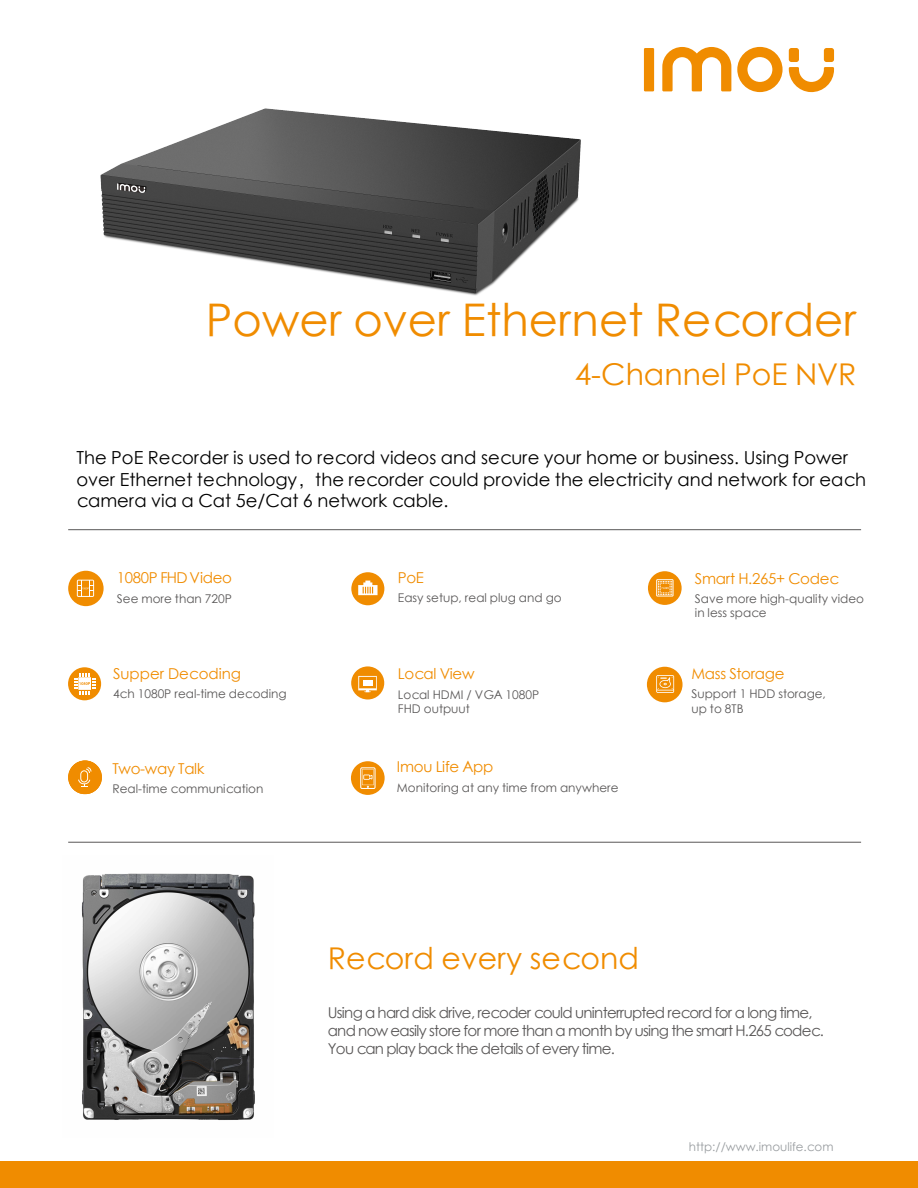
<style>
.page{position:relative;width:918px;height:1188px;background:#fff}
.page>*{position:absolute;margin:0;border:0;box-sizing:border-box;transform-origin:0 0}
.t1{font:45px "ST Xihei";color:#f08c00}
.t2{font:30px "ST Xihei";color:#f08c00}
.t3{font:18px/21.6px "ST Xihei";color:#000}
.t4{font:15px/18px "ST Xihei";letter-spacing:-.05em;color:#595757}
.t5{font:15px "ST Xihei";letter-spacing:-.02em;color:#f08c00}
.t6{font:15px "ST Xihei";color:#f08c00}
.t7{font:12px/14.4px "ST Xihei";color:#595757}
.t8{font:11.85px "ST Xihei";color:#999da0}
</style>
<div class="page">
<div style="left:648px;top:571px;width:34px;height:34px;background:#f08c00;border-radius:50%"></div>
<svg style="left:656px;top:579px;width:18px;height:18px"></svg>
<hr style="left:68px;top:529px;width:793px;height:1px;background:#595757">
<div style="left:0;top:1161px;width:918px;height:27px;background:#f08c00"></div>
<svg style="left:68px;top:761px;width:34px;height:33px"></svg>
<hr style="left:68px;top:842px;width:793px;height:1px;background:#595757">
<div style="left:68px;top:571px;width:36px;height:35px;background:#f08c00;border-radius:50%"></div>
<svg style="left:77px;top:580px;width:17px;height:17px"></svg>
<div style="left:647px;top:667px;width:36px;height:35px;background:#f08c00;border-radius:50%"></div>
<svg style="left:656px;top:675px;width:27px;height:18px"></svg>
<div style="left:644px;top:48px;width:10px;height:43px;background:#f08c00"></div>
<svg style="left:737px;top:47px;width:46px;height:45px"></svg>
<div style="left:789px;top:48px;width:10px;height:14px;background:#f08c00;border-radius:3px"></div>
<div style="left:824px;top:48px;width:10px;height:14px;background:#f08c00;border-radius:3px"></div>
<svg style="left:789px;top:67px;width:45px;height:26px"></svg>
<svg style="left:662px;top:47px;width:69px;height:44px"></svg>
<div style="left:351px;top:761px;width:34px;height:34px;background:#f08c00;border-radius:50%"></div>
<svg style="left:360px;top:767px;width:16px;height:22px"></svg>
<img style="left:81px;top:873px;width:174px;height:247px">
<img style="left:100px;top:108px;width:481px;height:188px">
<div style="left:351px;top:572px;width:33px;height:33px;background:#f08c00;border-radius:50%"></div>
<svg style="left:358px;top:581px;width:20px;height:14px"></svg>
<div style="left:351px;top:666px;width:33px;height:34px;background:#f08c00;border-radius:50%"></div>
<svg style="left:358px;top:676px;width:19px;height:16px"></svg>
<div style="left:363px;top:680px;width:9px;height:6px;background:#fff"></div>
<div style="left:68px;top:667px;width:33px;height:33px;background:#f08c00;border-radius:50%"></div>
<svg style="left:74px;top:673px;width:21px;height:21px"></svg>
<h1 class="t1" style="left:206px;top:288px;width:653px">Power over Ethernet Recorder</h1>
<h2 class="t2" style="left:575px;top:353px;width:283px">4-Channel PoE NVR</h2>
<h3 class="t3" style="left:76px;top:447px;width:791px">The PoE Recorder is used to record videos and secure your home or business. Using Power over Ethernet technology，the recorder could provide the electricity and network for each camera via a Cat 5e/Cat 6 network cable.</h3>
<p class="t5" style="left:117px;top:567px;width:117px">1080P FHD Video</p>
<p class="t7" style="left:117px;top:591px;width:117px">See more than 720P</p>
<p class="t5" style="left:398px;top:567px;width:28px">PoE</p>
<p class="t7" style="left:398px;top:590px;width:165px">Easy setup, real plug and go</p>
<p class="t6" style="left:113px;top:663px;width:130px">Supper Decoding</p>
<p class="t5" style="left:398px;top:663px;width:78px">Local View</p>
<p class="t7" style="left:113px;top:687px;width:175px">4ch 1080P real-time decoding</p>
<p class="t7" style="left:398px;top:687px;width:143px">Local HDMI / VGA 1080P<br>FHD outpuut</p>
<p class="t5" style="left:112px;top:758px;width:94px">Two-way Talk</p>
<p class="t7" style="left:112px;top:781px;width:152px">Real-time communication</p>
<p class="t5" style="left:397px;top:756px;width:98px">Imou Life App</p>
<p class="t7" style="left:397px;top:780px;width:223px">Monitoring at any time from anywhere</p>
<p class="t5" style="left:695px;top:568px;width:145px">Smart H.265+ Codec</p>
<p class="t7" style="left:695px;top:591px;width:171px">Save more high-quality video in less space</p>
<p class="t5" style="left:692px;top:663px;width:94px">Mass Storage</p>
<p class="t7" style="left:692px;top:687px;width:136px">Support 1 HDD storage, up to 8TB</p>
<h2 class="t2" style="left:328px;top:937px;width:313px">Record every second</h2>
<p class="t4" style="left:328px;top:1004px;width:498px">Using a hard disk drive, recoder could uninterrupted record for a long time, and now easily store for more than a month by using the smart H.265 codec.<br>You can play back the details of every time.</p>
<p class="t8" style="left:689px;top:1139px;width:146px">http://www.imoulife.com</p>
</div>
